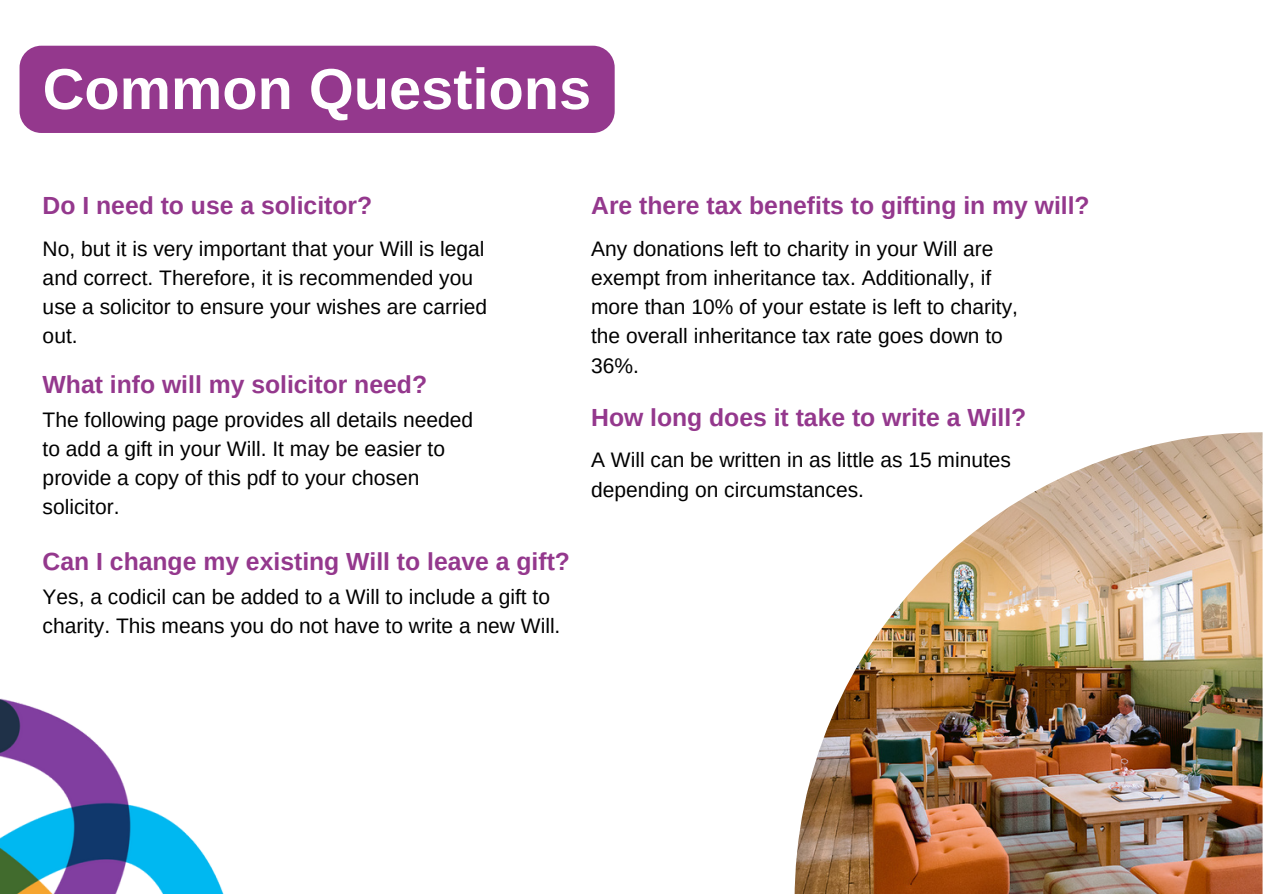
<style>
.page{position:relative;width:1263px;height:894px;background:#fff}
.page>*{position:absolute;margin:0;border:0;box-sizing:border-box;transform-origin:0 0}
.t1{font:700 57.75px "Arimo";color:#fff}
.t2{font:700 24.75px "Arimo";color:#94388d}
.t3{font:21px/29.2px "Arimo";color:#000}
</style>
<div class="page">
<img style="left:795px;top:432px;width:467px;height:461px">
<img style="left:0;top:698px;width:223px;height:195px">
<div style="left:20px;top:46px;width:595px;height:87px;background:#94388d;border-radius:22px"></div>
<h1 class="t1" style="left:43px;top:57px;width:550px">Common Questions</h1>
<p class="t2" style="left:43px;top:192px;width:331px">Do I need to use a solicitor?</p>
<p class="t3" style="left:43px;top:233px;width:446px">No, but it is very important that your Will is legal and correct. Therefore, it is recommended you use a solicitor to ensure your wishes are carried out.</p>
<p class="t2" style="left:43px;top:370px;width:386px">What info will my solicitor need?</p>
<p class="t3" style="left:43px;top:404px;width:432px">The following page provides all details needed to add a gift in your Will. It may be easier to provide a copy of this pdf to your chosen solicitor.</p>
<p class="t2" style="left:591px;top:403px;width:437px">How long does it take to write a Will?</p>
<p class="t2" style="left:591px;top:192px;width:500px">Are there tax benefits to gifting in my will?</p>
<p class="t3" style="left:591px;top:233px;width:428px">Any donations left to charity in your Will are exempt from inheritance tax. Additionally, if more than 10% of your estate is left to charity, the overall inheritance tax rate goes down to 36%.</p>
<p class="t3" style="left:591px;top:445px;width:421px">A Will can be written in as little as 15 minutes depending on circumstances.</p>
<p class="t2" style="left:43px;top:548px;width:529px">Can I change my existing Will to leave a gift?</p>
<p class="t3" style="left:43px;top:582px;width:519px">Yes, a codicil can be added to a Will to include a gift to charity. This means you do not have to write a new Will.</p>
</div>
